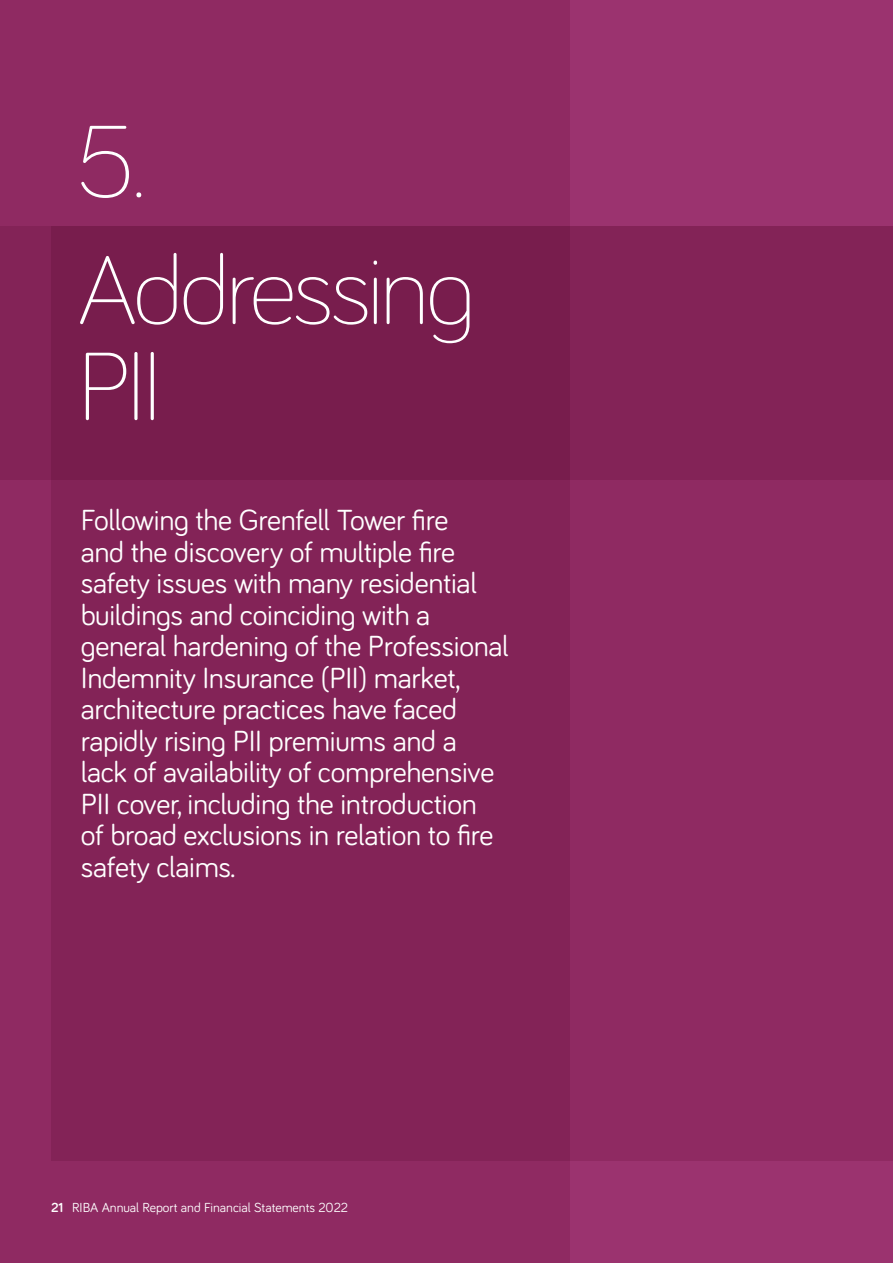
<style>
.page{position:relative;width:893px;height:1263px;background:#9b336f}
.page>*{position:absolute;margin:0;border:0;box-sizing:border-box;transform-origin:0 0}
.Pull_out_size_1{font:300 105px "Bariol";color:#fff}
.Pull_out_size_1-2{font:300 99px/96px "Bariol";letter-spacing:-.04em;color:#fff}
.Pull_out_size_4{font:30px/31.5px "Bariol";letter-spacing:-.01em;color:#fff}
.Text{font:13.5px "Bariol";color:#fff}
.s1{font-weight:700}
</style>
<div class="page">
<div style="left:51px;top:226px;width:842px;height:935px;background:#8f2a62"></div>
<div style="left:0;top:0;width:570px;height:1263px;background:#832357"></div>
<div style="left:0;top:226px;width:893px;height:254px;background:#781d4d"></div>
<p class="Pull_out_size_1" style="left:77px;top:90px;width:71px">5.</p>
<p class="Pull_out_size_1-2" style="left:77px;top:236px;width:399px">Addressing<br>PII</p>
<p class="Pull_out_size_4" style="left:81px;top:503px;width:429px">Following the Grenfell Tower fire<br>and the discovery of multiple fire safety issues with many residential buildings and coinciding with a general hardening of the Professional Indemnity Insurance (PII) market, architecture practices have faced rapidly rising PII premiums and a lack of availability of comprehensive PII cover, including the introduction<br>of broad exclusions in relation to fire safety claims.</p>
<p class="Text" style="left:51px;top:1198px;width:299px"><span class="s1">21</span> RIBA Annual Report and Financial Statements 2022</p>
</div>
